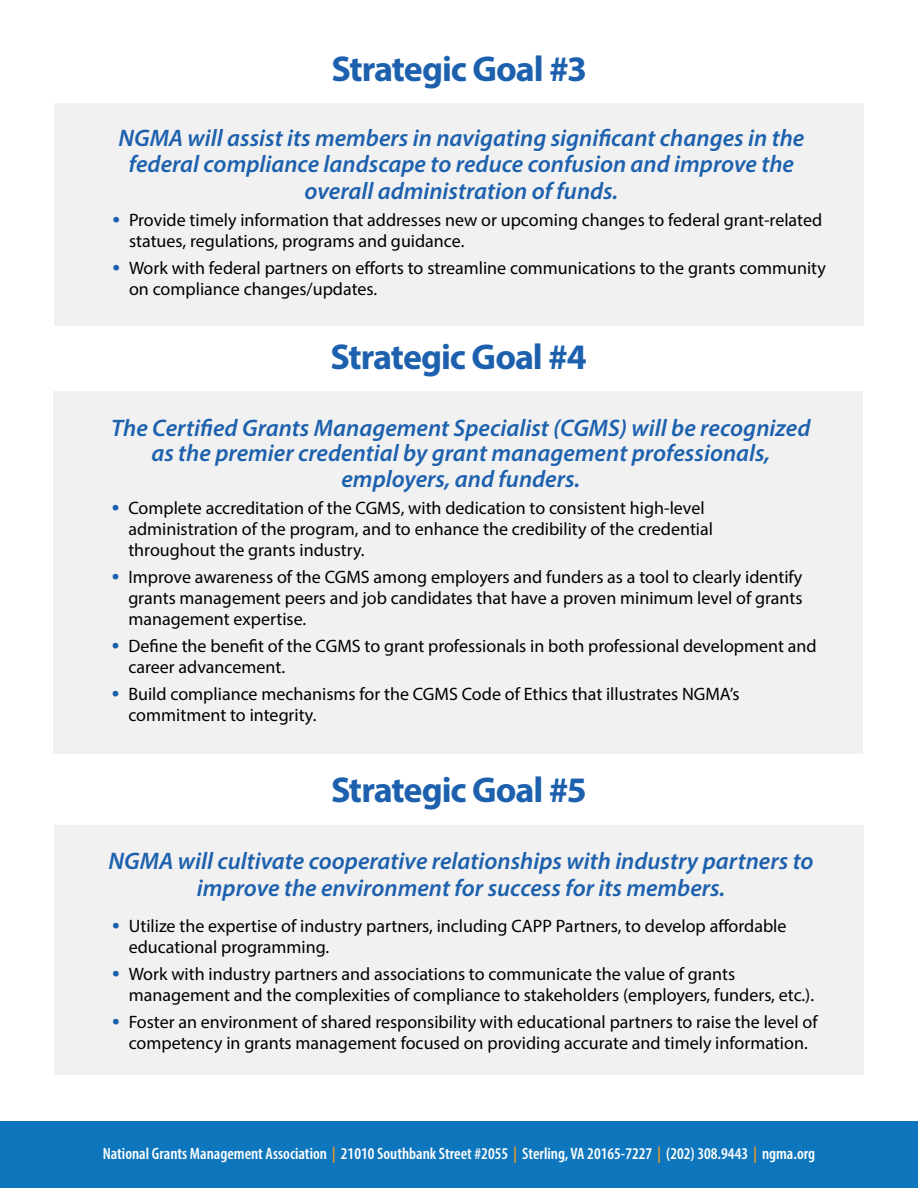
<style>
.page{position:relative;width:918px;height:1188px;background:#fff}
.page>*{position:absolute;margin:0;border:0;box-sizing:border-box;transform-origin:0 0}
.t1{font:700 36px "Myriad Pro";letter-spacing:-.03em;color:#1d61ae}
.t2{font:italic 600 24px/26.2px "Myriad Pro";color:#1d61ae;text-align:center}
.t3{font:18px/21px "Myriad Pro";color:#000}
.t4{font:600 condensed 16.5px "Myriad Pro";color:#fff}
.s1{font-weight:600;font-style:italic;font-size:24px;color:#1d61ae}
.s2{color:#f8991d}
</style>
<div class="page">
<div style="left:54px;top:104px;width:810px;height:222px;background:#f1f1f1"></div>
<div style="left:0;top:1121px;width:918px;height:67px;background:#0e76bc"></div>
<div style="left:53px;top:391px;width:810px;height:363px;background:#f1f1f1"></div>
<div style="left:54px;top:825px;width:810px;height:250px;background:#f1f1f1"></div>
<p class="t1" style="left:331px;top:45px;width:257px">Strategic Goal #3</p>
<p class="t2" style="left:118px;top:124px;width:687px">NGMA will assist its members in navigating significant changes in the federal compliance landscape to reduce confusion and improve the overall administration of funds.</p>
<p class="t3" style="left:129px;top:209px;width:695px;text-indent:-17px"><span class="s1">•</span> Provide timely information that addresses new or upcoming changes to federal grant-related statues, regulations, programs and guidance.</p>
<p class="t3" style="left:129px;top:257px;width:698px;text-indent:-17px"><span class="s1">•</span> Work with federal partners on efforts to streamline communications to the grants community on compliance changes/updates.</p>
<p class="t1" style="left:331px;top:333px;width:258px">Strategic Goal #4</p>
<p class="t2" style="left:111px;top:414px;width:701px;line-height:25.5px">The Certified Grants Management Specialist (CGMS) will be recognized as the premier credential by grant management professionals, employers, and funders.</p>
<p class="t3" style="left:128px;top:497px;width:586px;text-indent:-17px"><span class="s1">•</span> Complete accreditation of the CGMS, with dedication to consistent high-level administration of the program, and to enhance the credibility of the credential throughout the grants industry.</p>
<p class="t3" style="left:128px;top:566px;width:676px;text-align:justify;text-indent:-17px"><span class="s1">•</span> Improve awareness of the CGMS among employers and funders as a tool to clearly identify grants management peers and job candidates that have a proven minimum level of grants management expertise.</p>
<p class="t3" style="left:128px;top:635px;width:690px;text-indent:-17px"><span class="s1">•</span> Define the benefit of the CGMS to grant professionals in both professional development and career advancement.</p>
<p class="t3" style="left:128px;top:683px;width:613px;text-indent:-17px"><span class="s1">•</span> Build compliance mechanisms for the CGMS Code of Ethics that illustrates NGMA’s commitment to integrity.</p>
<p class="t1" style="left:331px;top:767px;width:257px">Strategic Goal #5</p>
<p class="t2" style="left:109px;top:847px;width:707px;line-height:27px">NGMA will cultivate cooperative relationships with industry partners to improve the environment for success for its members.</p>
<p class="t3" style="left:129px;top:915px;width:659px;text-indent:-17px"><span class="s1">•</span> Utilize the expertise of industry partners, including CAPP Partners, to develop affordable educational programming.</p>
<p class="t3" style="left:129px;top:963px;width:687px;text-indent:-17px"><span class="s1">•</span> Work with industry partners and associations to communicate the value of grants management and the complexities of compliance to stakeholders (employers, funders, etc.).</p>
<p class="t3" style="left:112px;top:1011px;width:707px;text-align:center"><span class="s1">•</span> Foster an environment of shared responsibility with educational partners to raise the level of competency in grants management focused on providing accurate and timely information.</p>
<p class="t4" style="left:103px;top:1143px;width:714px">National Grants Management Association <span class="s2">|</span> 21010 Southbank Street #2055 <span class="s2">|</span> Sterling, VA 20165-7227 <span class="s2">|</span> (202) 308.9443 <span class="s2">|</span> ngma.org</p>
</div>
